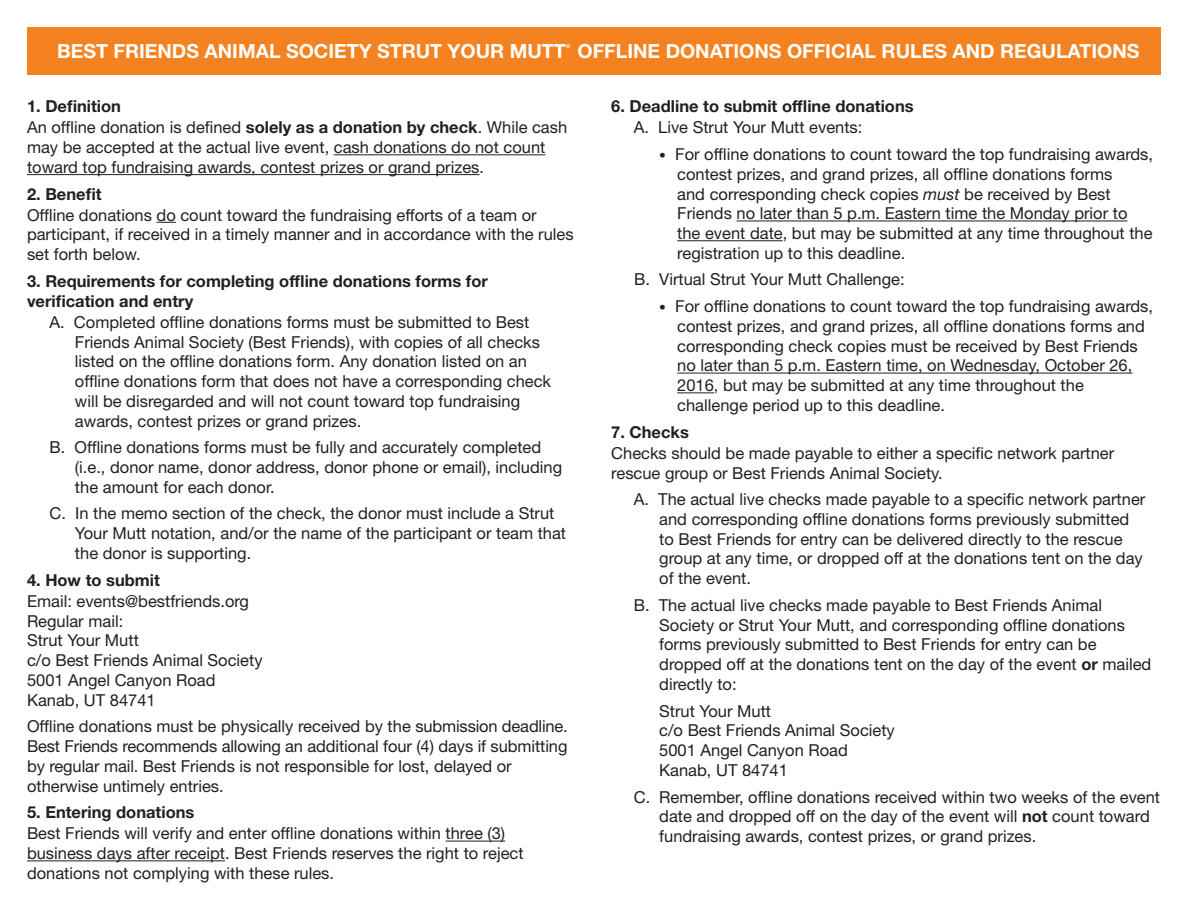
<style>
.page{position:relative;width:1188px;height:918px;background:#fff}
.page>*{position:absolute;margin:0;border:0;box-sizing:border-box;transform-origin:0 0}
.t1{font:700 19.5px "Helvetica Neue LT Std";color:#fff}
.t2{font:16.5px/19.8px "Helvetica Neue LT Std";color:#231f20}
.t3{font:700 16.5px/19.8px "Helvetica Neue LT Std";color:#231f20}
.t4{font:700 5.25px "Helvetica Neue LT Std";color:#fff}
.s1{font-weight:700}
.s2{font-size:13.5px}
.s3{font-style:italic}
</style>
<div class="page">
<div style="left:27px;top:27px;width:1134px;height:48px;background:#f58220"></div>
<hr style="left:334px;top:154px;width:211px;height:1px;background:#231f20">
<hr style="left:27px;top:174px;width:453px;height:1px;background:#231f20">
<svg style="left:157px;top:222px;width:19px;height:1px"></svg>
<hr style="left:446px;top:841px;width:59px;height:1px;background:#231f20">
<hr style="left:27px;top:860px;width:198px;height:1px;background:#231f20">
<hr style="left:737px;top:221px;width:390px;height:1px;background:#231f20">
<hr style="left:677px;top:240px;width:106px;height:1px;background:#231f20">
<hr style="left:677px;top:373px;width:455px;height:1px;background:#231f20">
<hr style="left:677px;top:392px;width:37px;height:1px;background:#231f20">
<p class="t1" style="left:57px;top:39px;width:510px">BEST FRIENDS ANIMAL SOCIETY STRUT YOUR MUTT</p>
<p class="t4" style="left:566px;top:42px;width:6px">®</p>
<p class="t1" style="left:578px;top:39px;width:563px">OFFLINE DONATIONS OFFICIAL RULES AND REGULATIONS</p>
<p class="t2" style="left:27px;top:96px;width:542px;line-height:20.2px"><span class="s1">1. Definition<br></span>An offline donation is defined <span class="s1">solely as a donation by check</span>. While cash may be accepted at the actual live event, cash donations do not count toward top fundraising awards, contest prizes or grand prizes.</p>
<p class="t3" style="left:27px;top:183px;width:76px">2. Benefit</p>
<p class="t2" style="left:27px;top:205px;width:548px">Offline donations do count toward the fundraising efforts of a team or participant, if received in a timely manner and in accordance with the rules set forth below.</p>
<p class="t3" style="left:27px;top:271px;width:462px">3. Requirements for completing offline donations forms for verification and entry</p>
<p class="t2" style="left:75px;top:312px;width:478px;text-indent:-25px">A. Completed offline donations forms must be submitted to Best Friends Animal Society (Best Friends), with copies of all checks listed on the offline donations form. Any donation listed on an offline donations form that does not have a corresponding check will be disregarded and will not count toward top fundraising awards, contest prizes or grand prizes.</p>
<p class="t2" style="left:75px;top:437px;width:489px;text-indent:-25px">B. Offline donations forms must be fully and accurately completed (i.e., donor name, donor address, donor phone or email), including the amount for each donor.</p>
<p class="t2" style="left:75px;top:503px;width:493px;text-indent:-25px">C. In the memo section of the check, the donor must include a Strut<br>Your Mutt notation, and/or the name of the participant or team that the donor is supporting.</p>
<p class="t3" style="left:27px;top:569px;width:134px">4. How to submit</p>
<p class="t2" style="left:27px;top:591px;width:237px">Email: events@bestfriends.org<br>Regular mail:<br>Strut Your Mutt<br>c/o Best Friends Animal Society<br>5001 Angel Canyon Road<br>Kanab, UT 84741</p>
<p class="t2" style="left:27px;top:716px;width:542px">Offline donations must be physically received by the submission deadline.<br>Best Friends recommends allowing an additional four (4) days if submitting by regular mail. Best Friends is not responsible for lost, delayed or otherwise untimely entries.</p>
<p class="t3" style="left:27px;top:802px;width:169px">5. Entering donations</p>
<p class="t2" style="left:27px;top:823px;width:498px">Best Friends will verify and enter offline donations within three (3) business days after receipt. Best Friends reserves the right to reject donations not complying with these rules.</p>
<p class="t3" style="left:611px;top:96px;width:304px">6. Deadline to submit offline donations</p>
<p class="t2" style="left:634px;top:117px;width:230px">A. Live Strut Your Mutt events:</p>
<p class="t2" style="left:677px;top:144px;width:477px;text-indent:-18px"><span class="s2">•</span> For offline donations to count toward the top fundraising awards, contest prizes, and grand prizes, all offline donations forms<br>and corresponding check copies <span class="s3">must</span> be received by Best Friends no later than 5 p.m. Eastern time the Monday prior to the event date, but may be submitted at any time throughout the registration up to this deadline.</p>
<p class="t2" style="left:634px;top:269px;width:272px">B. Virtual Strut Your Mutt Challenge:</p>
<p class="t2" style="left:677px;top:296px;width:477px;text-indent:-18px"><span class="s2">•</span> For offline donations to count toward the top fundraising awards, contest prizes, and grand prizes, all offline donations forms and corresponding check copies must be received by Best Friends no later than 5 p.m. Eastern time, on Wednesday, October 26, 2016, but may be submitted at any time throughout the challenge period up to this deadline.</p>
<p class="t3" style="left:611px;top:421px;width:79px">7. Checks</p>
<p class="t2" style="left:611px;top:443px;width:505px">Checks should be made payable to either a specific network partner rescue group or Best Friends Animal Society.</p>
<p class="t2" style="left:659px;top:489px;width:488px;text-indent:-25px">A. The actual live checks made payable to a specific network partner and corresponding offline donations forms previously submitted to Best Friends for entry can be delivered directly to the rescue group at any time, or dropped off at the donations tent on the day of the event.</p>
<p class="t2" style="left:659px;top:595px;width:494px;text-indent:-25px">B. The actual live checks made payable to Best Friends Animal Society or Strut Your Mutt, and corresponding offline donations forms previously submitted to Best Friends for entry can be dropped off at the donations tent on the day of the event <span class="s1">or</span> mailed directly to:</p>
<p class="t2" style="left:659px;top:701px;width:237px">Strut Your Mutt<br>c/o Best Friends Animal Society<br>5001 Angel Canyon Road<br>Kanab, UT 84741</p>
<p class="t2" style="left:659px;top:787px;width:502px;text-indent:-25px">C. Remember, offline donations received within two weeks of the event date and dropped off on the day of the event will <span class="s1">not</span> count toward fundraising awards, contest prizes, or grand prizes.</p>
</div>
